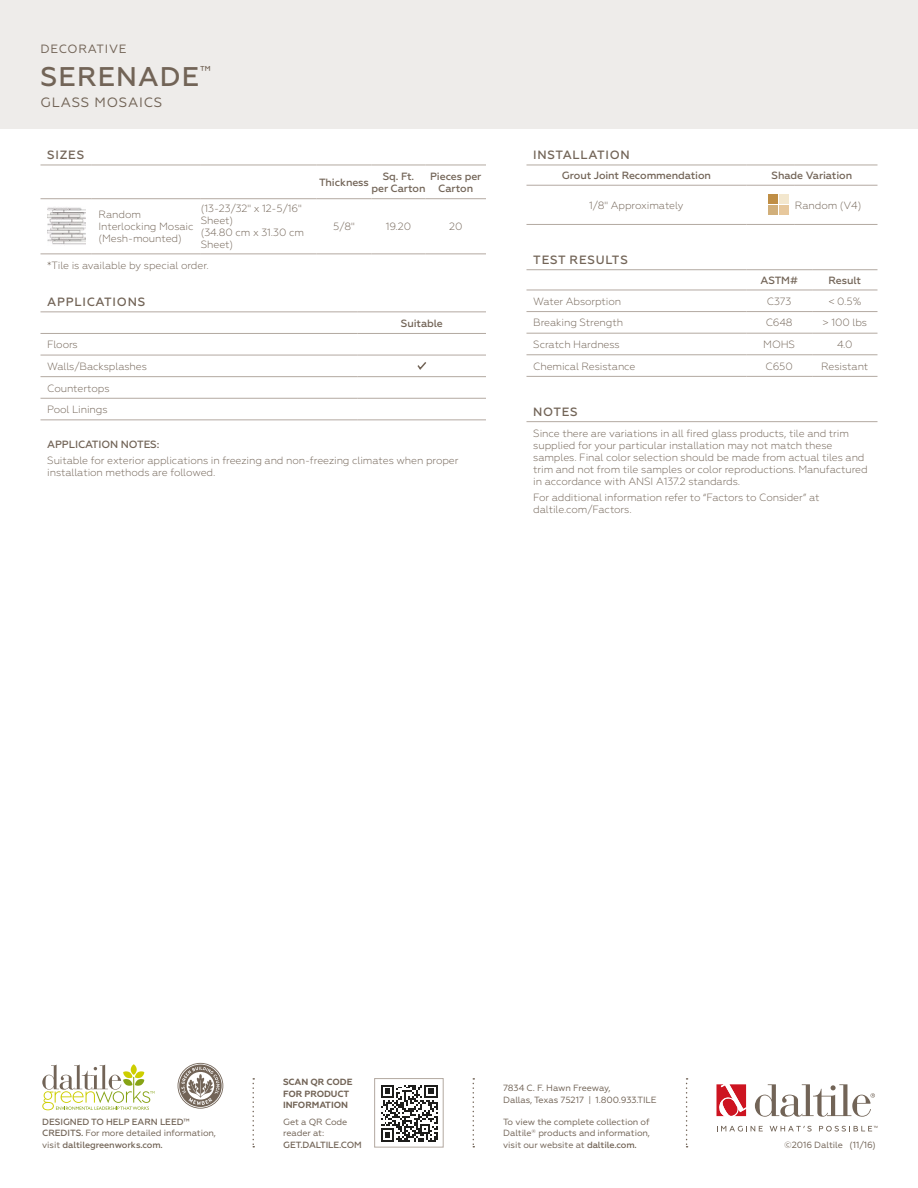
<style>
.page{position:relative;width:918px;height:1188px;background:#fff}
.page>*{position:absolute;margin:0;border:0;box-sizing:border-box;transform-origin:0 0}
.t1{font:500 27px "Geometria";letter-spacing:.04em;color:#726457}
.t2{font:13.5px "Geometria";letter-spacing:.06em;color:#726457}
.t3{font:500 12px "Geometria";letter-spacing:.06em;color:#726457}
.t4{font:12px "Geometria";letter-spacing:.06em;color:#726457}
.t5{font:300 10.5px/12px "Geometria";letter-spacing:-.01em;color:#726457}
.t6{font:500 10.5px/12px "Geometria";letter-spacing:-.01em;color:#726457;text-align:center}
.t7{font:9px/11.2px "Geometria";letter-spacing:-.01em;color:#726457}
.t8{font:500 9px/11.2px "Geometria";letter-spacing:-.01em;color:#726457}
.t9{font:700 9px/11.2px "Geometria";letter-spacing:-.01em;color:#726457}
.s1{font-weight:400}
.s2{font-weight:500}
</style>
<div class="page">
<div style="left:0;top:0;width:918px;height:129px;background:#eeecea"></div>
<hr style="left:316px;top:198px;width:56px;height:1px;background:#b3a9a1">
<hr style="left:372px;top:198px;width:54px;height:1px;background:#b3a9a1">
<hr style="left:426px;top:198px;width:60px;height:1px;background:#b3a9a1">
<hr style="left:316px;top:165px;width:56px;height:1px;background:#b3a9a1">
<hr style="left:372px;top:165px;width:54px;height:1px;background:#b3a9a1">
<hr style="left:426px;top:165px;width:60px;height:1px;background:#b3a9a1">
<hr style="left:201px;top:254px;width:115px;height:1px;background:#b3a9a1">
<hr style="left:316px;top:254px;width:56px;height:1px;background:#b3a9a1">
<hr style="left:372px;top:254px;width:54px;height:1px;background:#b3a9a1">
<hr style="left:426px;top:254px;width:60px;height:1px;background:#b3a9a1">
<hr style="left:40px;top:165px;width:52px;height:1px;background:#b3a9a1">
<hr style="left:92px;top:165px;width:109px;height:1px;background:#b3a9a1">
<hr style="left:201px;top:165px;width:115px;height:1px;background:#b3a9a1">
<hr style="left:201px;top:198px;width:115px;height:1px;background:#b3a9a1">
<hr style="left:40px;top:198px;width:52px;height:1px;background:#b3a9a1">
<hr style="left:92px;top:198px;width:109px;height:1px;background:#b3a9a1">
<hr style="left:40px;top:254px;width:52px;height:1px;background:#b3a9a1">
<hr style="left:92px;top:254px;width:109px;height:1px;background:#b3a9a1">
<img style="left:47px;top:207px;width:39px;height:38px">
<hr style="left:526px;top:185px;width:220px;height:1px;background:#b3a9a1">
<hr style="left:526px;top:165px;width:220px;height:1px;background:#b3a9a1">
<hr style="left:526px;top:224px;width:220px;height:1px;background:#b3a9a1">
<hr style="left:746px;top:224px;width:49px;height:1px;background:#b3a9a1">
<hr style="left:795px;top:224px;width:82px;height:1px;background:#b3a9a1">
<hr style="left:746px;top:165px;width:49px;height:1px;background:#b3a9a1">
<hr style="left:795px;top:165px;width:82px;height:1px;background:#b3a9a1">
<hr style="left:746px;top:185px;width:49px;height:1px;background:#b3a9a1">
<hr style="left:795px;top:185px;width:82px;height:1px;background:#b3a9a1">
<div style="left:769px;top:195px;width:9px;height:9px;background:#bf8e45"></div>
<div style="left:769px;top:206px;width:9px;height:9px;background:#d1af7a"></div>
<div style="left:779px;top:195px;width:10px;height:9px;background:#f3e7ce"></div>
<div style="left:779px;top:206px;width:10px;height:9px;background:#e7c89d"></div>
<hr style="left:526px;top:311px;width:220px;height:1px;background:#b3a9a1">
<hr style="left:746px;top:311px;width:66px;height:1px;background:#b3a9a1">
<hr style="left:812px;top:311px;width:65px;height:1px;background:#b3a9a1">
<hr style="left:526px;top:333px;width:220px;height:1px;background:#b3a9a1">
<hr style="left:746px;top:333px;width:66px;height:1px;background:#b3a9a1">
<hr style="left:812px;top:333px;width:65px;height:1px;background:#b3a9a1">
<hr style="left:526px;top:355px;width:220px;height:1px;background:#b3a9a1">
<hr style="left:746px;top:355px;width:66px;height:1px;background:#b3a9a1">
<hr style="left:812px;top:355px;width:65px;height:1px;background:#b3a9a1">
<hr style="left:526px;top:376px;width:220px;height:1px;background:#b3a9a1">
<hr style="left:746px;top:376px;width:66px;height:1px;background:#b3a9a1">
<hr style="left:812px;top:376px;width:65px;height:1px;background:#b3a9a1">
<hr style="left:526px;top:269px;width:220px;height:1px;background:#b3a9a1">
<hr style="left:746px;top:269px;width:66px;height:1px;background:#b3a9a1">
<hr style="left:812px;top:269px;width:65px;height:1px;background:#b3a9a1">
<hr style="left:526px;top:290px;width:220px;height:1px;background:#b3a9a1">
<hr style="left:746px;top:290px;width:66px;height:1px;background:#b3a9a1">
<hr style="left:812px;top:290px;width:65px;height:1px;background:#b3a9a1">
<hr style="left:526px;top:421px;width:352px;height:1px;background:#b3a9a1">
<svg style="left:473px;top:1078px;width:1px;height:69px"></svg>
<svg style="left:252px;top:1078px;width:2px;height:69px"></svg>
<svg style="left:686px;top:1078px;width:2px;height:69px"></svg>
<svg style="left:42px;top:1064px;width:113px;height:46px"></svg>
<svg style="left:178px;top:1063px;width:45px;height:46px"></svg>
<svg style="left:716px;top:1084px;width:30px;height:33px"></svg>
<svg style="left:755px;top:1084px;width:120px;height:33px"></svg>
<svg style="left:717px;top:1126px;width:46px;height:6px"></svg>
<svg style="left:770px;top:1126px;width:42px;height:6px"></svg>
<svg style="left:819px;top:1126px;width:59px;height:6px"></svg>
<div style="left:374px;top:1078px;width:69px;height:69px;background:#fff;border:1px solid #b3a9a1"></div>
<svg style="left:381px;top:1085px;width:57px;height:57px"></svg>
<hr style="left:40px;top:311px;width:257px;height:1px;background:#b3a9a1">
<hr style="left:297px;top:311px;width:61px;height:1px;background:#b3a9a1">
<hr style="left:358px;top:311px;width:128px;height:1px;background:#b3a9a1">
<hr style="left:40px;top:333px;width:257px;height:1px;background:#b3a9a1">
<hr style="left:297px;top:333px;width:61px;height:1px;background:#b3a9a1">
<hr style="left:358px;top:333px;width:128px;height:1px;background:#b3a9a1">
<hr style="left:40px;top:355px;width:257px;height:1px;background:#b3a9a1">
<hr style="left:297px;top:355px;width:61px;height:1px;background:#b3a9a1">
<hr style="left:358px;top:355px;width:128px;height:1px;background:#b3a9a1">
<hr style="left:40px;top:376px;width:257px;height:1px;background:#b3a9a1">
<hr style="left:297px;top:376px;width:61px;height:1px;background:#b3a9a1">
<hr style="left:358px;top:376px;width:128px;height:1px;background:#b3a9a1">
<hr style="left:40px;top:398px;width:257px;height:1px;background:#b3a9a1">
<hr style="left:297px;top:398px;width:61px;height:1px;background:#b3a9a1">
<hr style="left:358px;top:398px;width:128px;height:1px;background:#b3a9a1">
<hr style="left:40px;top:420px;width:257px;height:1px;background:#b3a9a1">
<hr style="left:297px;top:420px;width:61px;height:1px;background:#b3a9a1">
<hr style="left:358px;top:420px;width:128px;height:1px;background:#b3a9a1">
<svg style="left:417px;top:362px;width:10px;height:8px"></svg>
<p class="t4" style="left:40px;top:42px;width:88px">DECORATIVE</p>
<h1 class="t1" style="left:41px;top:61px;width:172px">SERENADE<sup>™</sup></h1>
<p class="t2" style="left:40px;top:94px;width:123px">GLASS MOSAICS</p>
<p class="t3" style="left:47px;top:148px;width:38px">SIZES</p>
<p class="t5" style="left:99px;top:209px;width:97px">Random<br>Interlocking Mosaic (Mesh-mounted)</p>
<p class="t5" style="left:201px;top:203px;width:105px">(13-23/32" x 12-5/16"<br>Sheet)<br>(34.80 cm x 31.30 cm<br>Sheet)</p>
<p class="t5" style="left:47px;top:259px;width:163px">*Tile is available by special order.</p>
<p class="t3" style="left:47px;top:295px;width:99px">APPLICATIONS</p>
<p class="t6" style="left:319px;top:176px;width:51px">Thickness</p>
<p class="t6" style="left:372px;top:170px;width:56px">Sq. Ft.<br>per Carton</p>
<p class="t6" style="left:430px;top:170px;width:53px">Pieces per<br>Carton</p>
<p class="t5" style="left:333px;top:221px;width:23px">5/8"</p>
<p class="t5" style="left:386px;top:221px;width:27px">19.20</p>
<p class="t5" style="left:449px;top:221px;width:15px">20</p>
<p class="t6" style="left:401px;top:317px;width:44px">Suitable</p>
<p class="t5" style="left:47px;top:334px;width:101px;line-height:21.6px">Floors<br>Walls/Backsplashes<br>Countertops<br>Pool Linings</p>
<p class="t6" style="left:47px;top:439px;width:114px">APPLICATION NOTES:</p>
<p class="t5" style="left:47px;top:455px;width:413px">Suitable for exterior applications in freezing and non-freezing climates when proper installation methods are followed.</p>
<p class="t3" style="left:533px;top:148px;width:98px">INSTALLATION</p>
<p class="t6" style="left:562px;top:170px;width:151px">Grout Joint Recommendation</p>
<p class="t6" style="left:772px;top:170px;width:82px">Shade Variation</p>
<p class="t5" style="left:589px;top:199px;width:96px">1/8" Approximately</p>
<p class="t5" style="left:795px;top:199px;width:68px">Random (V4)</p>
<p class="t3" style="left:533px;top:253px;width:96px">TEST RESULTS</p>
<p class="t6" style="left:760px;top:274px;width:39px">ASTM#</p>
<p class="t6" style="left:829px;top:274px;width:34px">Result</p>
<p class="t5" style="left:533px;top:295px;width:89px">Water Absorption</p>
<p class="t5" style="left:767px;top:295px;width:26px">C373</p>
<p class="t5" style="left:828px;top:295px;width:35px">&lt; 0.5%</p>
<p class="t5" style="left:533px;top:317px;width:91px">Breaking Strength</p>
<p class="t5" style="left:766px;top:317px;width:29px">C648</p>
<p class="t5" style="left:823px;top:317px;width:46px">&gt; 100 lbs</p>
<p class="t5" style="left:533px;top:338px;width:88px">Scratch Hardness</p>
<p class="t5" style="left:763px;top:338px;width:33px">MOHS</p>
<p class="t5" style="left:837px;top:338px;width:17px">4.0</p>
<p class="t5" style="left:533px;top:360px;width:104px">Chemical Resistance</p>
<p class="t5" style="left:766px;top:360px;width:29px">C650</p>
<p class="t5" style="left:821px;top:360px;width:49px">Resistant</p>
<p class="t3" style="left:533px;top:405px;width:46px">NOTES</p>
<p class="t5" style="left:533px;top:427px;width:336px">Since there are variations in all fired glass products, tile and trim supplied for your particular installation may not match these samples. Final color selection should be made from actual tiles and trim and not from tile samples or color reproductions. Manufactured in accordance with ANSI A137.2 standards.</p>
<p class="t5" style="left:533px;top:491px;width:288px">For additional information refer to “Factors to Consider” at daltile.com/Factors.</p>
<p class="t8" style="left:42px;top:1116px;width:175px">DESIGNED TO HELP EARN LEED™<br>CREDITS. <span class="s1">For more detailed information, visit</span> daltilegreenworks.com.</p>
<p class="t9" style="left:283px;top:1077px;width:71px">SCAN QR CODE<br>FOR PRODUCT<br>INFORMATION</p>
<p class="t7" style="left:283px;top:1116px;width:66px">Get a QR Code reader at:</p>
<p class="t8" style="left:283px;top:1139px;width:80px">GET.DALTILE.COM</p>
<p class="t7" style="left:503px;top:1083px;width:155px">7834 C. F. Hawn Freeway,<br>Dallas, Texas 75217 | 1.800.933.TILE</p>
<p class="t7" style="left:503px;top:1116px;width:148px;text-align:justify">To view the complete collection of Daltile<sup>®</sup> products and information, visit our website at <span class="s2">daltile.com.</span></p>
<p class="t7" style="left:784px;top:1139px;width:93px">©2016 Daltile (11/16)</p>
</div>
